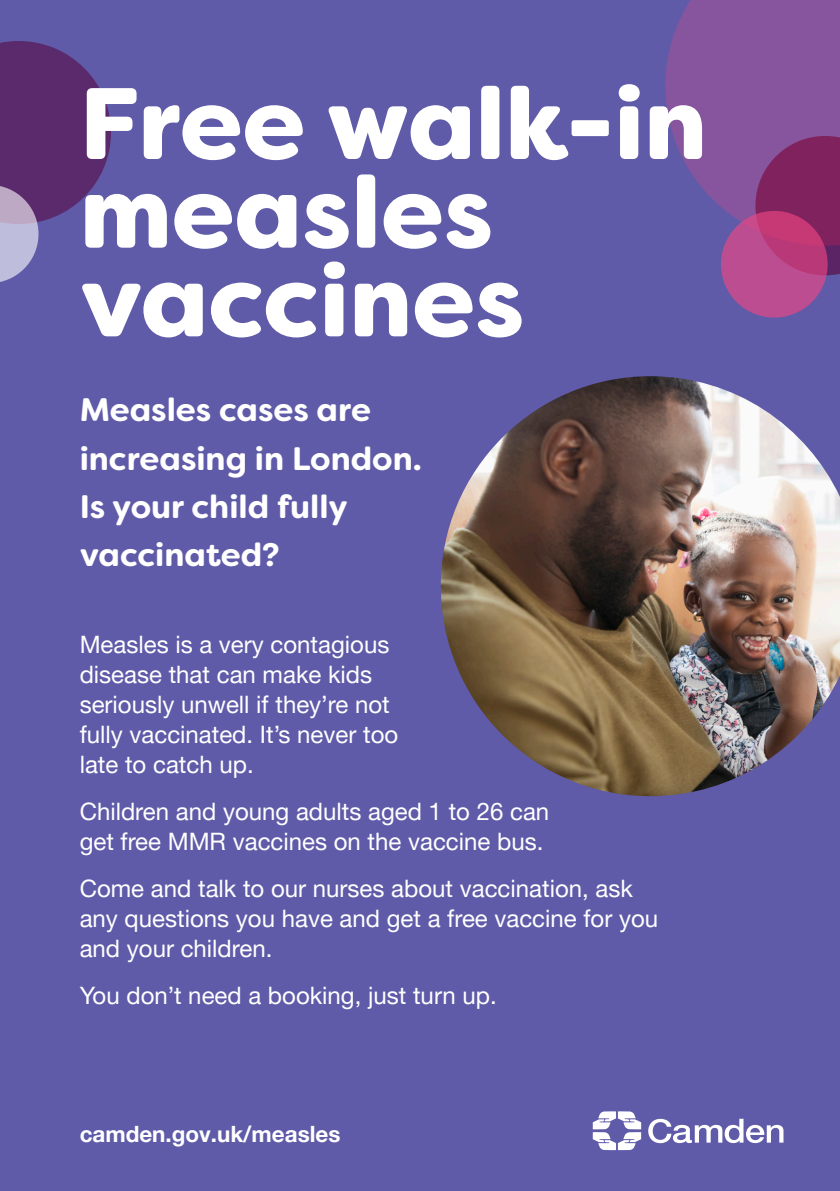
<style>
.page{position:relative;width:840px;height:1191px;background:#fff}
.page>*{position:absolute;margin:0;border:0;box-sizing:border-box;transform-origin:0 0}
.t1{font:900 101.2px/88.6px "Filson Soft";color:#fff}
.t2{font:700 32.6px/48.4px "Filson Soft";color:#fff}
.t3{font:24px/30px "Helvetica Neue LT Pro";color:#fff}
.t4{font:700 22.4px "Helvetica Neue LT Pro";color:#fff}
</style>
<div class="page">
<div style="left:0;top:0;width:839px;height:1191px;background:#5f5ba8"></div>
<svg style="left:665px;top:0;width:174px;height:222px;background:#82559e"></svg>
<svg style="left:648px;top:1118px;width:135px;height:25px"></svg>
<svg style="left:592px;top:1111px;width:48px;height:39px"></svg>
<svg style="left:755px;top:136px;width:84px;height:139px;background:#7e2967"></svg>
<svg style="left:720px;top:211px;width:107px;height:106px;background:#bb4687"></svg>
<svg style="left:0;top:41px;width:111px;height:241px"></svg>
<img style="left:440px;top:376px;width:399px;height:420px">
<p class="t1" style="left:80px;top:80px;width:628px">Free walk-in measles vaccines</p>
<p class="t2" style="left:80px;top:386px;width:343px">Measles cases are increasing in London.</p>
<p class="t2" style="left:80px;top:482px;width:269px">Is your child fully vaccinated?</p>
<p class="t3" style="left:80px;top:629px;width:320px">Measles is a very contagious disease that can make kids seriously unwell if they’re not fully vaccinated. It’s never too late to catch up.</p>
<p class="t3" style="left:80px;top:796px;width:471px">Children and young adults aged 1 to 26 can get free MMR vaccines on the vaccine bus.</p>
<p class="t3" style="left:80px;top:873px;width:579px">Come and talk to our nurses about vaccination, ask any questions you have and get a free vaccine for you and your children.</p>
<p class="t3" style="left:80px;top:980px;width:418px">You don’t need a booking, just turn up.</p>
<p class="t4" style="left:80px;top:1120px;width:262px">camden.gov.uk/measles</p>
</div>
